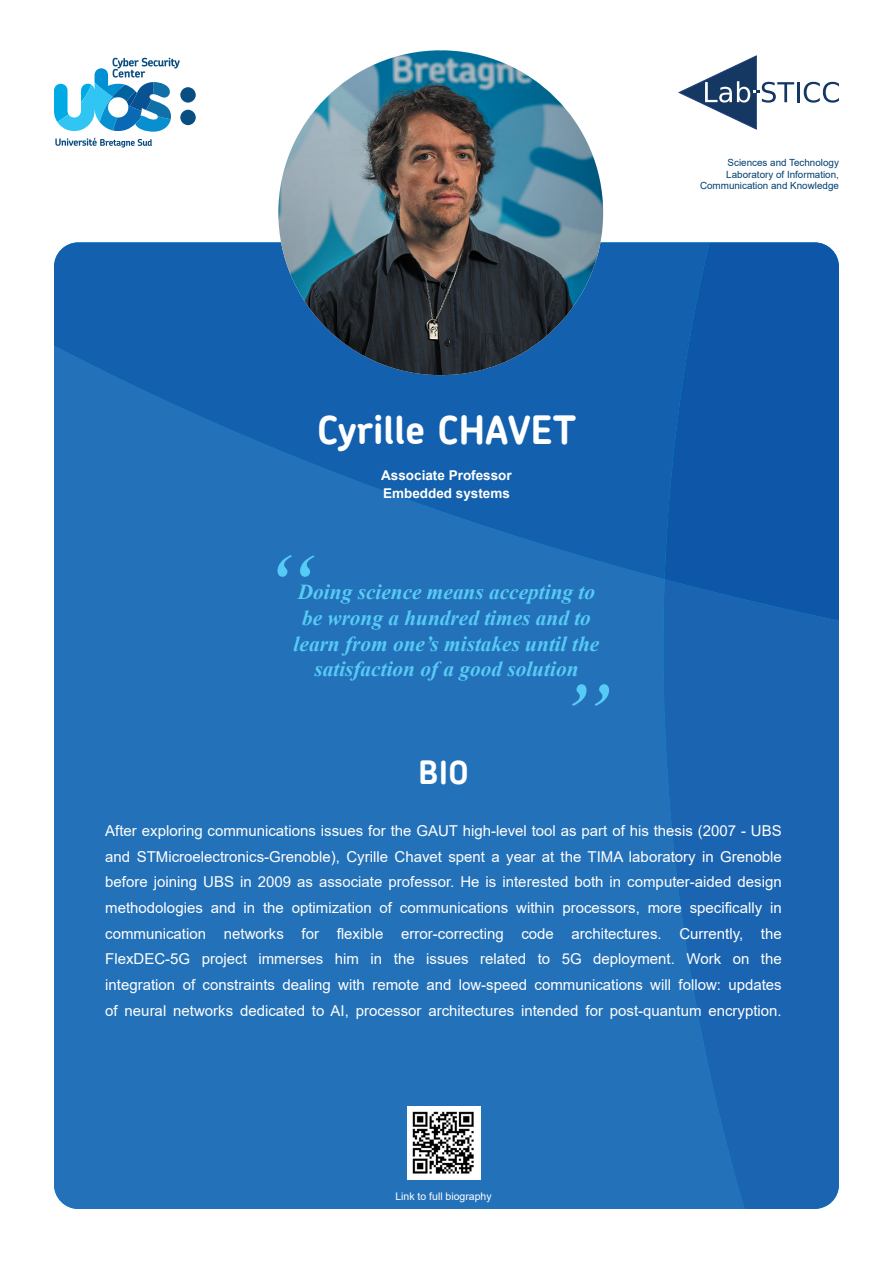
<style>
.page{position:relative;width:893px;height:1263px;background:#fff}
.page>*{position:absolute;margin:0;border:0;box-sizing:border-box;transform-origin:0 0}
.t1{font:700 39px "Chevin";color:#fff}
.t2{font:700 32.1px "Chevin";color:#fff}
.t3{font:italic 700 21.3px/25.5px "Times New Roman";color:#56cbf5;text-align:center}
.t4{font:15px/25.8px "Arial";color:#fff;text-align:justify}
.t5{font:700 13.5px/18px "Arial";color:#fff}
.t6{font:10.5px "Arial";color:#fff}
.t7{font:9.9px/11.9px "Arial";color:#004071;text-align:right}
</style>
<div class="page">
<div style="left:54px;top:579px;width:607px;height:630px;background:#2371b9"></div>
<svg style="left:54px;top:242px;width:607px;height:337px;fill:#1260ae"></svg>
<svg style="left:661px;top:242px;width:178px;height:967px;fill:#1b64b1"></svg>
<svg style="left:665px;top:242px;width:174px;height:429px;fill:#0e56a7"></svg>
<img style="left:278px;top:50px;width:325px;height:325px;border-radius:162px">
<svg style="left:277px;top:555px;width:38px;height:22px"></svg>
<svg style="left:572px;top:684px;width:37px;height:22px"></svg>
<hr style="left:797px;top:82px;width:2px;height:20px;background:#143862">
<svg style="left:804px;top:82px;width:35px;height:21px"></svg>
<svg style="left:679px;top:56px;width:115px;height:73px"></svg>
<div style="left:180px;top:87px;width:16px;height:16px;background:#0a4d80;border-radius:50%"></div>
<div style="left:180px;top:110px;width:16px;height:15px;background:#0a4d80;border-radius:50%"></div>
<svg style="left:55px;top:138px;width:97px;height:10px"></svg>
<svg style="left:54px;top:58px;width:126px;height:74px"></svg>
<div style="left:407px;top:1106px;width:73px;height:74px;background:#fff"></div>
<img style="left:412px;top:1111px;width:62px;height:63px">
<p class="t1" style="left:317px;top:404px;width:261px">Cyrille CHAVET</p>
<p class="t5" style="left:381px;top:466px;width:132px">Associate Professor<br>Embedded systems</p>
<p class="t3" style="left:294px;top:579px;width:307px">Doing science means accepting to be wrong a hundred times and to learn from one’s mistakes until the satisfaction of a good solution</p>
<p class="t2" style="left:418px;top:752px;width:52px">BIO</p>
<p class="t7" style="left:700px;top:156px;width:140px">Sciences and Technology<br>Laboratory of Information,<br>Communication and Knowledge</p>
<p class="t4" style="left:105px;top:817px;width:678px">After exploring communications issues for the GAUT high-level tool as part of his thesis (2007 - UBS and STMicroelectronics-Grenoble), Cyrille Chavet spent a year at the TIMA laboratory in Grenoble before joining UBS in 2009 as associate professor. He is interested both in computer-aided design methodologies and in the optimization of communications within processors, more specifically in communication networks for flexible error-correcting code architectures. Currently, the FlexDEC-5G project immerses him in the issues related to 5G deployment. Work on the integration of constraints dealing with remote and low-speed communications will follow: updates of neural networks dedicated to AI, processor architectures intended for post-quantum encryption.</p>
<p class="t6" style="left:395px;top:1189px;width:98px">Link to full biography</p>
</div>
